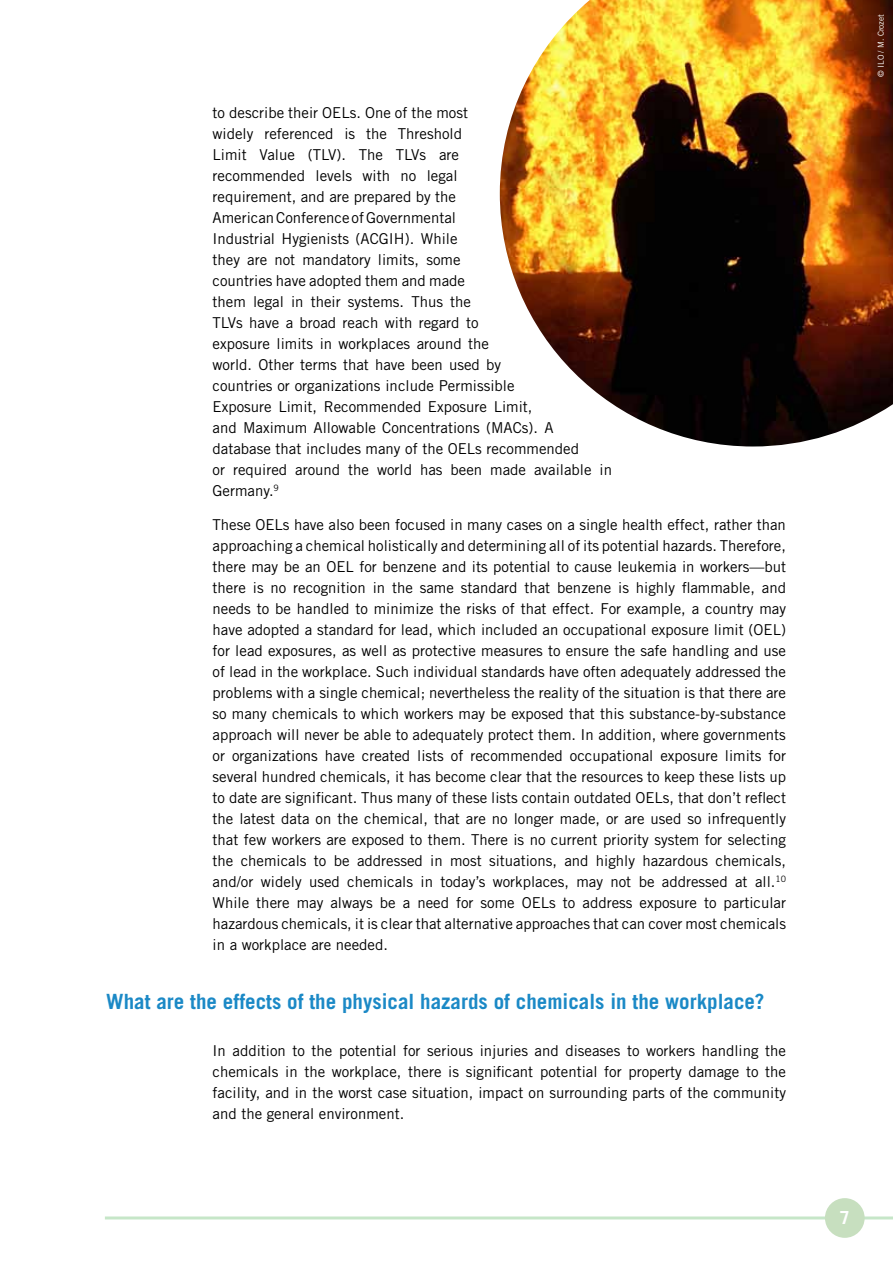
<style>
.page{position:relative;width:893px;height:1263px;background:#fff}
.page>*{position:absolute;margin:0;border:0;box-sizing:border-box;transform-origin:0 0}
.t1{font:700 21px "Trade Gothic";color:#1b89c6}
.t2{font:700 18px "Trade Gothic";color:#fff}
.t3{font:15px/21px "Trade Gothic";color:#000;text-align:justify}
.t4{font:8.25px "Trade Gothic";letter-spacing:-.01em;color:#fff}
</style>
<div class="page">
<hr style="left:105px;top:1216px;width:788px;height:3px;background:#41ad49">
<div style="left:825px;top:1198px;width:40px;height:40px;background:#c7dfbf;border-radius:50%"></div>
<img style="left:500px;top:0;width:393px;height:446px">
<p class="t3" style="left:213px;top:102px;width:401px;text-align:left">to describe their OELs. One of the most<br>widely referenced is the Threshold<br>Limit Value (TLV). The TLVs are<br>recommended levels with no legal<br>requirement, and are prepared by the<br>American Conference of Governmental<br>Industrial Hygienists (ACGIH). While<br>they are not mandatory limits, some<br>countries have adopted them and made<br>them legal in their systems. Thus the<br>TLVs have a broad reach with regard to<br>exposure limits in workplaces around the<br>world. Other terms that have been used by<br>countries or organizations include Permissible<br>Exposure Limit, Recommended Exposure Limit,<br>and Maximum Allowable Concentrations (MACs). A database that includes many of the OELs recommended<br>or required around the world has been made available in Germany.<sup>9</sup></p>
<p class="t3" style="left:213px;top:514px;width:575px">These OELs have also been focused in many cases on a single health effect, rather than approaching a chemical holistically and determining all of its potential hazards. Therefore, there may be an OEL for benzene and its potential to cause leukemia in workers—but there is no recognition in the same standard that benzene is highly flammable, and needs to be handled to minimize the risks of that effect. For example, a country may have adopted a standard for lead, which included an occupational exposure limit (OEL) for lead exposures, as well as protective measures to ensure the safe handling and use of lead in the workplace. Such individual standards have often adequately addressed the problems with a single chemical; nevertheless the reality of the situation is that there are so many chemicals to which workers may be exposed that this substance-by-substance approach will never be able to adequately protect them. In addition, where governments or organizations have created lists of recommended occupational exposure limits for several hundred chemicals, it has become clear that the resources to keep these lists up to date are significant. Thus many of these lists contain outdated OELs, that don’t reflect the latest data on the chemical, that are no longer made, or are used so infrequently that few workers are exposed to them. There is no current priority system for selecting the chemicals to be addressed in most situations, and highly hazardous chemicals, and/or widely used chemicals in today’s workplaces, may not be addressed at all.<sup>10<br></sup>While there may always be a need for some OELs to address exposure to particular hazardous chemicals, it is clear that alternative approaches that can cover most chemicals in a workplace are needed.</p>
<h1 class="t1" style="left:106px;top:989px;width:660px">What are the effects of the physical hazards of chemicals in the workplace?</h1>
<p class="t3" style="left:213px;top:1039px;width:575px">In addition to the potential for serious injuries and diseases to workers handling the chemicals in the workplace, there is significant potential for property damage to the facility, and in the worst case situation, impact on surrounding parts of the community and the general environment.</p>
<p class="t4" style="left:876px;top:77px;width:64px;rotate:-90deg">© ILO / M. Crozet</p>
<p class="t2" style="left:840px;top:1206px;width:12px">7</p>
</div>
